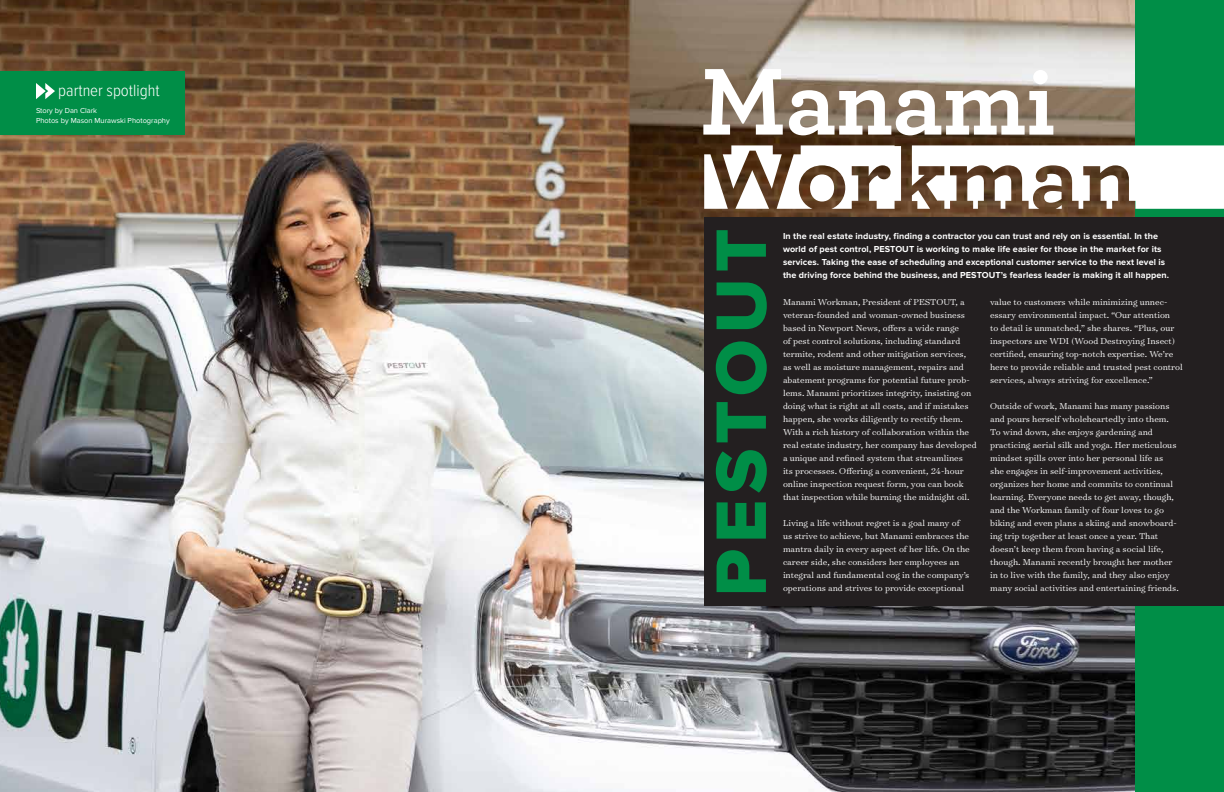
<style>
.page{position:relative;width:1224px;height:792px;background:#fff}
.page>*{position:absolute;margin:0;border:0;box-sizing:border-box;transform-origin:0 0}
.t1{font:700 99.6px "Archer Pro";color:#fff}
.t2{font:74px "Proxima Nova Extrabld";letter-spacing:.08em;color:#008e47}
.t3{font:300 17px "Proxima Nova Cond";color:#fff}
.t4{font:300 9.8px/13px "Surveyor Text";color:#fff}
.t5{font:700 9px/13px "Proxima Nova";letter-spacing:.01em;color:#fff}
.t6{font:7.5px/10px "Proxima Nova";color:#fff}
</style>
<div class="page">
<div style="left:1097px;top:0;width:127px;height:792px;background:#008e47"></div>
<img style="left:0;top:0;width:1135px;height:792px">
<div style="left:0;top:71px;width:184px;height:64px;background:#008e47"></div>
<div style="left:704px;top:218px;width:520px;height:388px;background:#231f20"></div>
<svg style="left:704px;top:145px;width:520px;height:64px"></svg>
<svg style="left:36px;top:83px;width:19px;height:16px"></svg>
<h3 class="t3" style="left:58px;top:83px;width:103px">partner spotlight</h3>
<p class="t6" style="left:36px;top:106px;width:135px">Story by Dan Clark<br>Photos by Mason Murawski Photography</p>
<h1 class="t1" style="left:700px;top:23px;width:358px">Manami</h1>
<h2 class="t2" style="left:707px;top:597px;width:370px;rotate:-90deg">PESTOUT</h2>
<p class="t5" style="left:783px;top:230px;width:388px">In the real estate industry, finding a contractor you can trust and rely on is essential. In the world of pest control, PESTOUT is working to make life easier for those in the market for its services. Taking the ease of scheduling and exceptional customer service to the next level is the driving force behind the business, and PESTOUT’s fearless leader is making it all happen.</p>
<p class="t4" style="left:783px;top:296px;width:195px">Manami Workman, President of PESTOUT, a veteran-founded and woman-owned business based in Newport News, offers a wide range<br>of pest control solutions, including standard termite, rodent and other mitigation services, as well as moisture management, repairs and abatement programs for potential future prob&shy;lems. Manami prioritizes integrity, insisting on doing what is right at all costs, and if mistakes happen, she works diligently to rectify them.<br>With a rich history of collaboration within the real estate industry, her company has developed a unique and refined system that streamlines<br>its processes. Offering a convenient, 24-hour online inspection request form, you can book that inspection while burning the midnight oil.</p>
<p class="t4" style="left:783px;top:517px;width:188px">Living a life without regret is a goal many of us strive to achieve, but Manami embraces the mantra daily in every aspect of her life. On the career side, she considers her employees an integral and fundamental cog in the company’s operations and strives to provide exceptional</p>
<p class="t4" style="left:990px;top:296px;width:194px">value to customers while minimizing unnec&shy;essary environmental impact. “Our attention<br>to detail is unmatched,” she shares. “Plus, our inspectors are WDI (Wood Destroying Insect) certified, ensuring top-notch expertise. We’re here to provide reliable and trusted pest control services, always striving for excellence.”</p>
<p class="t4" style="left:990px;top:399px;width:190px">Outside of work, Manami has many passions and pours herself wholeheartedly into them.<br>To wind down, she enjoys gardening and practicing aerial silk and yoga. Her meticulous mindset spills over into her personal life as she engages in self-improvement activities, organizes her home and commits to continual learning. Everyone needs to get away, though, and the Workman family of four loves to go biking and even plans a skiing and snowboard&shy;ing trip together at least once a year. That doesn’t keep them from having a social life, though. Manami recently brought her mother in to live with the family, and they also enjoy many social activities and entertaining friends.</p>
</div>
